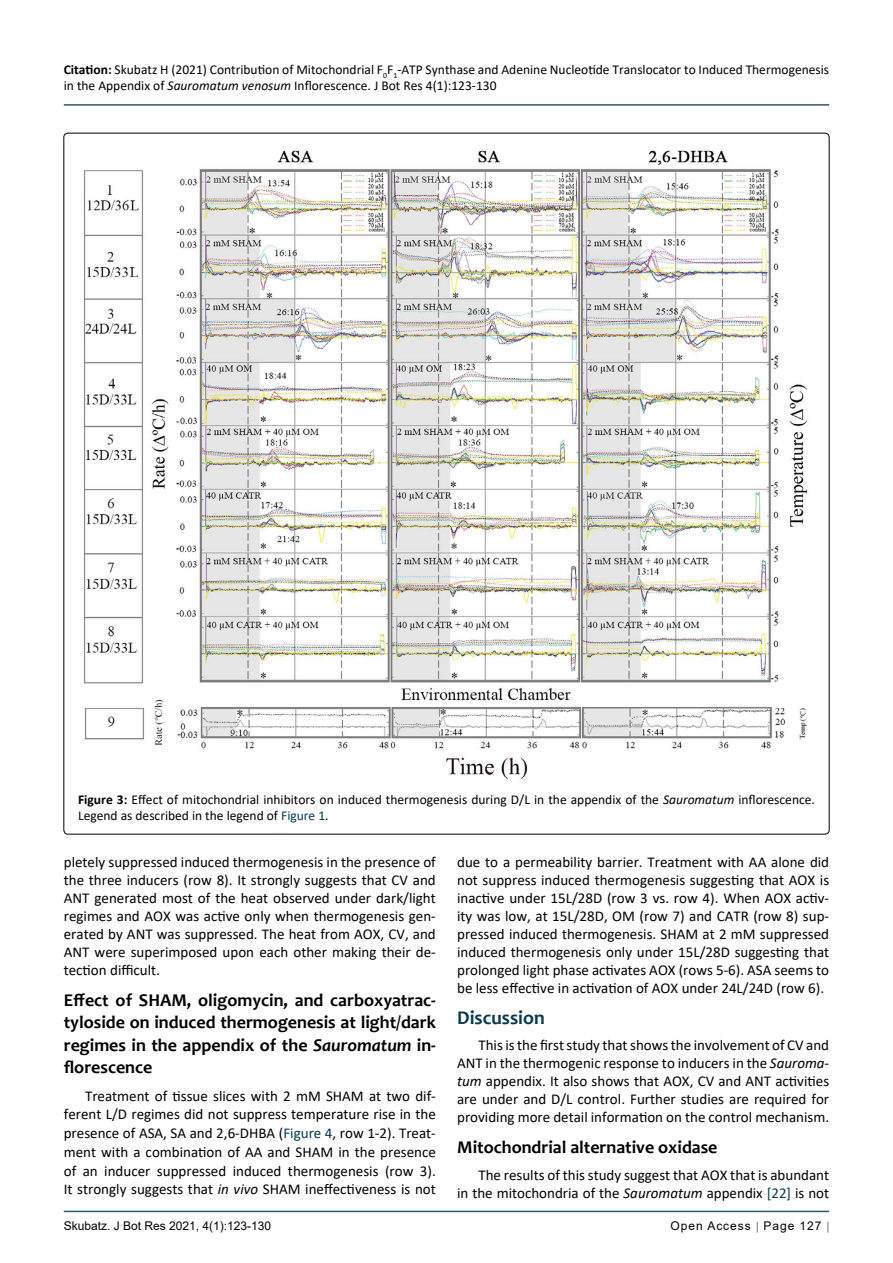
<style>
.page{position:relative;width:893px;height:1263px;background:#fff}
.page>*{position:absolute;margin:0;border:0;box-sizing:border-box;transform-origin:0 0}
.t1{font:700 19.5px "Candara";color:#073950}
.t2{font:700 18px/22.5px "Candara";color:#000;text-align:justify}
.t3{font:15px/18px "Calibri";color:#000;text-align:justify}
.t4{font:13.5px/16.2px "Calibri";color:#000}
.t5{font:12px "Arial";color:#000}
.t6{font:12px "Arial";letter-spacing:.08em;color:#000}
.s1{font-weight:700}
.s2{font-style:italic}
.s3{color:#073950}
</style>
<div class="page">
<hr style="left:64px;top:1211px;width:765px;height:1px;background:#073950">
<hr style="left:64px;top:104px;width:765px;height:2px;background:#073950">
<img style="left:83px;top:150px;width:725px;height:629px">
<p class="t4" style="left:64px;top:61px;width:767px"><span class="s1">Citation:</span> Skubatz H (2021) Contribution of Mitochondrial F<sub>0</sub>F<sub>1</sub>-ATP Synthase and Adenine Nucleotide Translocator to Induced Thermogenesis in the Appendix of <span class="s2">Sauromatum venosum</span> Inflorescence. J Bot Res 4(1):123-130</p>
<p class="t4" style="left:78px;top:791px;width:738px"><span class="s1">Figure 3:</span> Effect of mitochondrial inhibitors on induced thermogenesis during D/L in the appendix of the <span class="s2">Sauromatum</span> inflorescence.<br>Legend as described in the legend of <span class="s3">Figure 1</span>.</p>
<p class="t3" style="left:64px;top:852px;width:374px">pletely suppressed induced thermogenesis in the presence of the three inducers (row 8). It strongly suggests that CV and ANT generated most of the heat observed under dark/light regimes and AOX was active only when thermogenesis gen&shy;erated by ANT was suppressed. The heat from AOX, CV, and ANT were superimposed upon each other making their de&shy;tection difficult.</p>
<p class="t2" style="left:64px;top:988px;width:374px">Effect of SHAM, oligomycin, and carboxyatrac&shy;tyloside on induced thermogenesis at light/dark regimes in the appendix of the <span class="s2">Sauromatum</span> in&shy;florescence</p>
<p class="t3" style="left:64px;top:1086px;width:374px;line-height:18.8px;text-indent:21px">Treatment of tissue slices with 2 mM SHAM at two dif&shy;ferent L/D regimes did not suppress temperature rise in the presence of ASA, SA and 2,6-DHBA (<span class="s3">Figure 4</span>, row 1-2). Treat&shy;ment with a combination of AA and SHAM in the presence of an inducer suppressed induced thermogenesis (row 3).<br>It strongly suggests that <span class="s2">in vivo</span> SHAM ineffectiveness is not</p>
<p class="t3" style="left:457px;top:852px;width:374px">due to a permeability barrier. Treatment with AA alone did not suppress induced thermogenesis suggesting that AOX is inactive under 15L/28D (row 3 vs. row 4). When AOX activ&shy;ity was low, at 15L/28D, OM (row 7) and CATR (row 8) sup&shy;pressed induced thermogenesis. SHAM at 2 mM suppressed induced thermogenesis only under 15L/28D suggesting that prolonged light phase activates AOX (rows 5-6). ASA seems to be less effective in activation of AOX under 24L/24D (row 6).</p>
<h1 class="t1" style="left:457px;top:1005px;width:89px">Discussion</h1>
<p class="t3" style="left:457px;top:1036px;width:374px;text-indent:21px">This is the first study that shows the involvement of CV and ANT in the thermogenic response to inducers in the <span class="s2">Sauroma&shy;tum</span> appendix. It also shows that AOX, CV and ANT activities are under and D/L control. Further studies are required for providing more detail information on the control mechanism.</p>
<p class="t2" style="left:457px;top:1136px;width:262px">Mitochondrial alternative oxidase</p>
<p class="t3" style="left:457px;top:1165px;width:374px;text-align:right">The results of this study suggest that AOX that is abundant<br>in the mitochondria of the <span class="s2">Sauromatum</span> appendix <span class="s3">[22]</span> is not</p>
<p class="t5" style="left:64px;top:1217px;width:209px">Skubatz. J Bot Res 2021, 4(1):123-130</p>
<p class="t6" style="left:670px;top:1217px;width:152px">Open Access Page 127</p>
</div>
